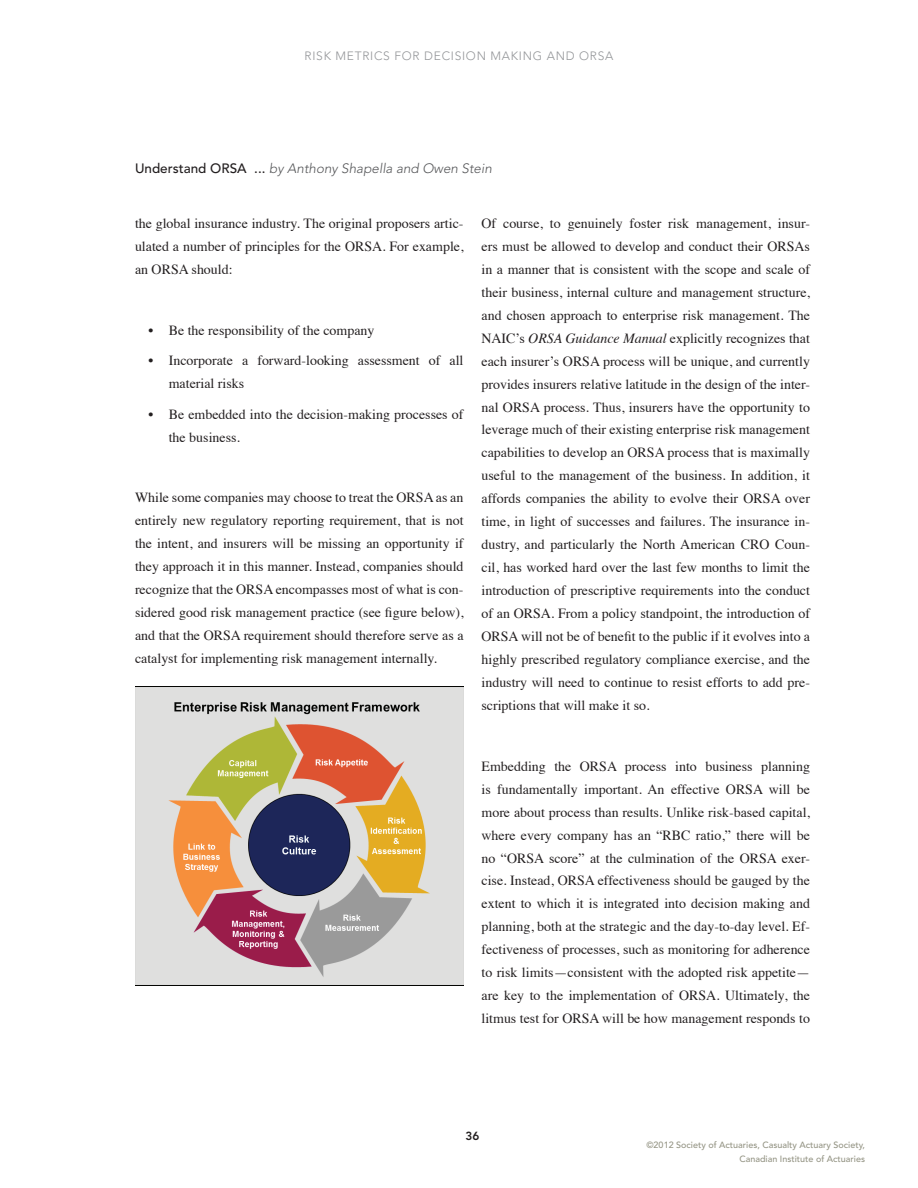
<style>
.page{position:relative;width:918px;height:1188px;background:#fff}
.page>*{position:absolute;margin:0;border:0;box-sizing:border-box;transform-origin:0 0}
.t1{font:13.95px/23px "Times";color:#231f20;text-align:justify}
.t2{font:italic 300 13.5px "Avenir";color:#57585a}
.t3{font:300 12px "Avenir";letter-spacing:.06em;color:#939598}
.t4{font:800 11.7px "Avenir";color:#231f20}
.t5{font:500 9px/13.5px "Avenir";color:#959585;text-align:right}
.s1{font-weight:500;font-style:normal;color:#231f20}
.s2{font-style:italic}
</style>
<div class="page">
<img style="left:135px;top:687px;width:329px;height:299px">
<p class="t3" style="left:305px;top:49px;width:310px">RISK METRICS FOR DECISION MAKING AND ORSA</p>
<p class="t2" style="left:135px;top:161px;width:358px"><span class="s1">Understand ORSA ...</span> by Anthony Shapella and Owen Stein</p>
<p class="t1" style="left:135px;top:211px;width:330px">the global insurance industry. The original proposers artic&shy;ulated a number of principles for the ORSA. For example, an ORSA should:</p>
<p class="t1" style="left:149px;top:317px;width:228px">• Be the responsibility of the company</p>
<p class="t1" style="left:169px;top:348px;width:296px;text-indent:-20px">• Incorporate a forward-looking assessment of all material risks</p>
<p class="t1" style="left:169px;top:401px;width:296px;text-indent:-20px">• Be embedded into the decision-making processes of the business.</p>
<p class="t1" style="left:135px;top:485px;width:330px">While some companies may choose to treat the ORSA as an entirely new regulatory reporting requirement, that is not the intent, and insurers will be missing an opportunity if they approach it in this manner. Instead, companies should recognize that the ORSA encompasses most of what is con&shy;sidered good risk management practice (see figure below), and that the ORSA requirement should therefore serve as a catalyst for implementing risk management internally.</p>
<p class="t1" style="left:482px;top:211px;width:330px">Of course, to genuinely foster risk management, insur&shy;ers must be allowed to develop and conduct their ORSAs in a manner that is consistent with the scope and scale of their business, internal culture and management structure, and chosen approach to enterprise risk management. The NAIC’s <span class="s2">ORSA Guidance Manual</span> explicitly recognizes that each insurer’s ORSA process will be unique, and currently provides insurers relative latitude in the design of the inter&shy;nal ORSA process. Thus, insurers have the opportunity to leverage much of their existing enterprise risk management capabilities to develop an ORSA process that is maximally useful to the management of the business. In addition, it affords companies the ability to evolve their ORSA over time, in light of successes and failures. The insurance in&shy;dustry, and particularly the North American CRO Coun&shy;cil, has worked hard over the last few months to limit the introduction of prescriptive requirements into the conduct of an ORSA. From a policy standpoint, the introduction of ORSA will not be of benefit to the public if it evolves into a highly prescribed regulatory compliance exercise, and the industry will need to continue to resist efforts to add pre&shy;scriptions that will make it so.</p>
<p class="t1" style="left:482px;top:753px;width:330px">Embedding the ORSA process into business planning is fundamentally important. An effective ORSA will be more about process than results. Unlike risk-based capital, where every company has an “RBC ratio,” there will be no “ORSA score” at the culmination of the ORSA exer&shy;cise. Instead, ORSA effectiveness should be gauged by the extent to which it is integrated into decision making and planning, both at the strategic and the day-to-day level. Ef&shy;fectiveness of processes, such as monitoring for adherence to risk limits—consistent with the adopted risk appetite— are key to the implementation of ORSA. Ultimately, the litmus test for ORSA will be how management responds to</p>
<p class="t4" style="left:466px;top:1129px;width:15px">36</p>
<p class="t5" style="left:646px;top:1139px;width:220px">©2012 Society of Actuaries, Casualty Actuary Society,<br>Canadian Institute of Actuaries</p>
</div>
